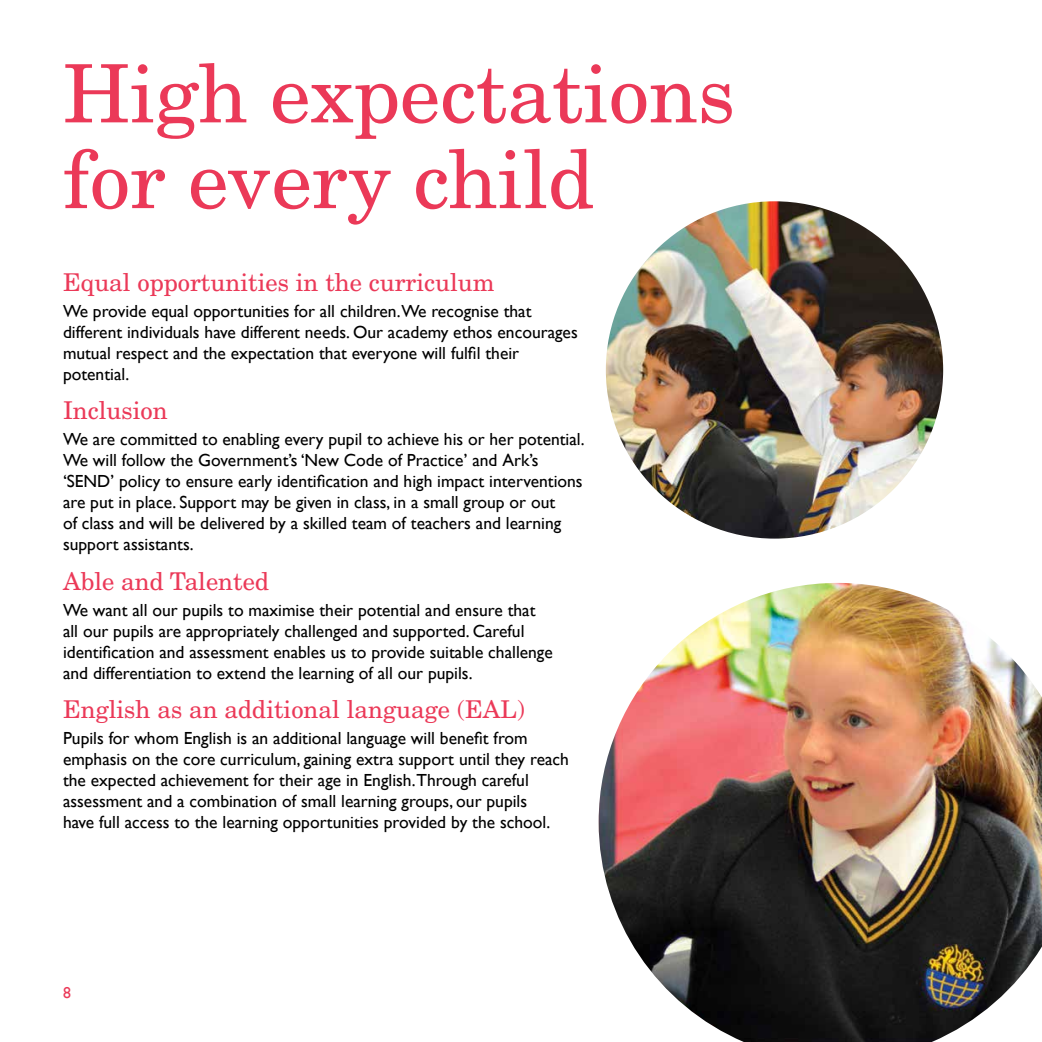
<style>
.page{position:relative;width:1042px;height:1042px;background:#fff}
.page>*{position:absolute;margin:0;border:0;box-sizing:border-box;transform-origin:0 0}
.t1{font:80.5px/85.8px "New Century Schlbk LT Std";color:#eb3958}
.t2{font:24.5px "New Century Schlbk LT Std";color:#eb3958}
.t3{font:17.5px/21px "Gill Sans";color:#000}
.t4{font:15.75px "Gill Sans";color:#eb3958}
</style>
<div class="page">
<img style="left:606px;top:201px;width:337px;height:337px;border-radius:169px">
<img style="left:598px;top:583px;width:444px;height:459px">
<h1 class="t1" style="left:63px;top:51px;width:674px">High expectations for every child</h1>
<h2 class="t2" style="left:63px;top:267px;width:433px">Equal opportunities in the curriculum</h2>
<p class="t3" style="left:63px;top:301px;width:516px">We provide equal opportunities for all children.We recognise that different individuals have different needs. Our academy ethos encourages mutual respect and the expectation that everyone will fulfil their potential.</p>
<h2 class="t2" style="left:63px;top:396px;width:106px">Inclusion</h2>
<p class="t3" style="left:63px;top:429px;width:523px">We are committed to enabling every pupil to achieve his or her potential.<br>We will follow the Government’s ‘New Code of Practice’ and Ark’s ‘SEND’ policy to ensure early identification and high impact interventions are put in place. Support may be given in class, in a small group or out<br>of class and will be delivered by a skilled team of teachers and learning support assistants.</p>
<h2 class="t2" style="left:63px;top:566px;width:208px">Able and Talented</h2>
<p class="t3" style="left:63px;top:599px;width:491px">We want all our pupils to maximise their potential and ensure that all our pupils are appropriately challenged and supported. Careful identification and assessment enables us to provide suitable challenge and differentiation to extend the learning of all our pupils.</p>
<h2 class="t2" style="left:63px;top:694px;width:463px">English as an additional language (EAL)</h2>
<p class="t3" style="left:63px;top:728px;width:507px">Pupils for whom English is an additional language will benefit from emphasis on the core curriculum, gaining extra support until they reach the expected achievement for their age in English.Through careful assessment and a combination of small learning groups, our pupils<br>have full access to the learning opportunities provided by the school.</p>
<p class="t4" style="left:63px;top:984px;width:9px">8</p>
</div>
